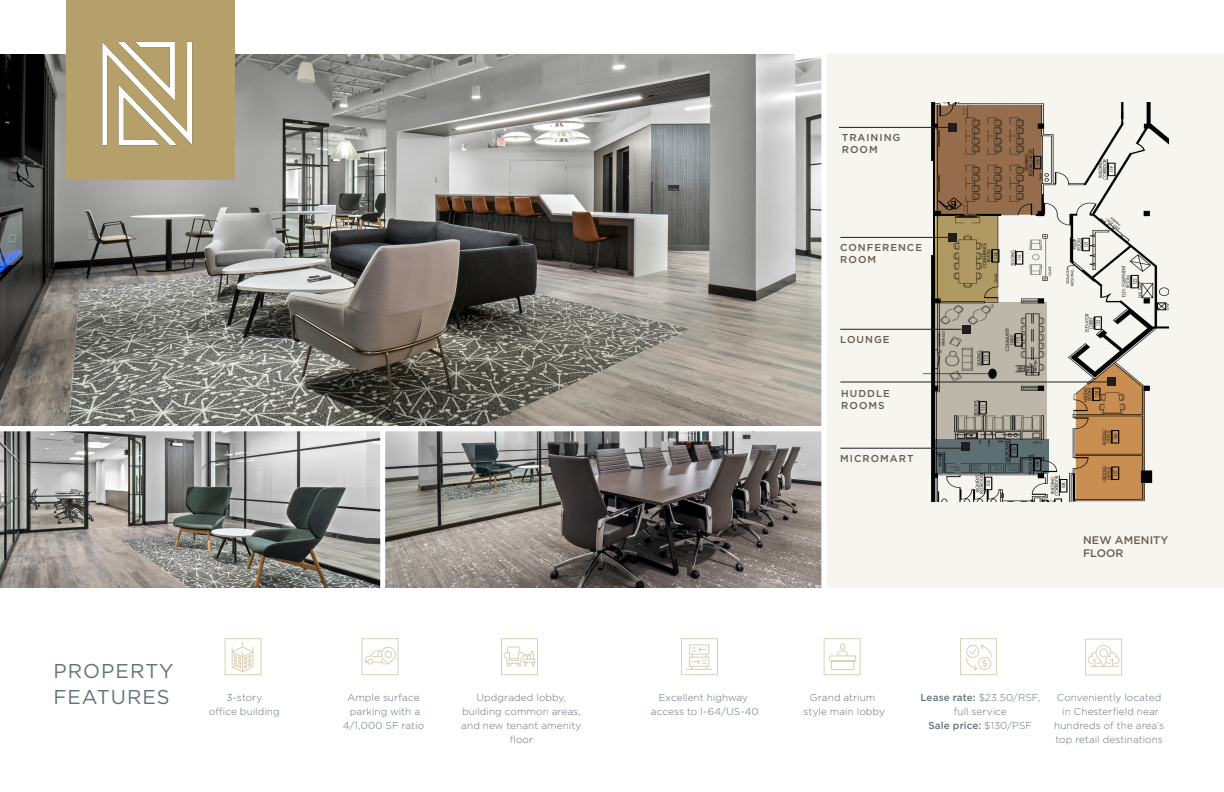
<style>
.page{position:relative;width:1224px;height:792px;background:#fff}
.page>*{position:absolute;margin:0;border:0;box-sizing:border-box;transform-origin:0 0}
.t1{font:20px "Gotham";letter-spacing:.05em;color:#60747b}
.Body_Copy{font:500 11px "Gotham";letter-spacing:.01em;color:#666055}
.Body_Copy-2{font:300 10px/14px "Gotham";letter-spacing:.005em;color:#60747b;text-align:center}
.t2{font:500 10px/12px "Gotham";letter-spacing:.1em;color:#666055}
.Body_Copy-3{font:500 10px "Gotham";letter-spacing:.01em;color:#60747b}
.s1{font-weight:500}
.s2{font-weight:300}
</style>
<div class="page">
<img style="left:0;top:54px;width:821px;height:372px">
<img style="left:385px;top:431px;width:436px;height:156px">
<img style="left:0;top:431px;width:380px;height:156px">
<div style="left:66px;top:0;width:169px;height:180px;background:#b5a06b"></div>
<img style="left:102px;top:41px;width:91px;height:105px">
<svg style="left:827px;top:54px;width:397px;height:533px;fill:#f7f5f0"></svg>
<svg style="left:686px;top:644px;width:26px;height:26px"></svg>
<svg style="left:1087px;top:645px;width:32px;height:22px"></svg>
<svg style="left:231px;top:642px;width:23px;height:31px"></svg>
<svg style="left:829px;top:643px;width:27px;height:27px"></svg>
<svg style="left:965px;top:644px;width:27px;height:27px"></svg>
<svg style="left:364px;top:646px;width:32px;height:19px"></svg>
<svg style="left:503px;top:646px;width:33px;height:21px"></svg>
<p class="t1" style="left:53px;top:659px;width:122px">PROPERTY</p>
<p class="t1" style="left:53px;top:685px;width:118px">FEATURES</p>
<p class="Body_Copy-2" style="left:227px;top:690px;width:37px">3-story</p>
<p class="Body_Copy-2" style="left:209px;top:704px;width:72px">office building</p>
<p class="t2" style="left:842px;top:132px;width:60px">TRAINING<br>ROOM</p>
<p class="t2" style="left:840px;top:242px;width:83px">CONFERENCE<br>ROOM</p>
<p class="t2" style="left:840px;top:334px;width:51px">LOUNGE</p>
<p class="t2" style="left:841px;top:387px;width:50px">HUDDLE</p>
<p class="t2" style="left:841px;top:399px;width:45px">ROOMS</p>
<p class="t2" style="left:840px;top:453px;width:75px">MICROMART</p>
<p class="Body_Copy" style="left:1083px;top:533px;width:87px">NEW AMENITY</p>
<p class="Body_Copy" style="left:1083px;top:546px;width:42px">FLOOR</p>
<p class="Body_Copy-2" style="left:347px;top:690px;width:74px">Ample surface</p>
<p class="Body_Copy-2" style="left:350px;top:704px;width:72px">parking with a</p>
<p class="Body_Copy-2" style="left:343px;top:718px;width:83px">4/1,000 SF ratio</p>
<p class="Body_Copy-2" style="left:461px;top:690px;width:122px">Updgraded lobby, building common areas, and new tenant amenity floor</p>
<p class="Body_Copy-2" style="left:810px;top:690px;width:67px">Grand atrium</p>
<p class="Body_Copy-2" style="left:659px;top:690px;width:91px">Excellent highway</p>
<p class="Body_Copy-2" style="left:651px;top:704px;width:109px">access to I-64/US-40</p>
<p class="Body_Copy-2" style="left:803px;top:704px;width:83px">style main lobby</p>
<p class="Body_Copy-2" style="left:920px;top:690px;width:121px"><span class="s1">Lease rate:</span> $23.50/RSF,</p>
<p class="Body_Copy-2" style="left:954px;top:704px;width:54px">full service</p>
<p class="Body_Copy-3" style="left:928px;top:718px;width:105px">Sale price: <span class="s2">$130/PSF</span></p>
<p class="Body_Copy-2" style="left:1057px;top:690px;width:106px">Conveniently located</p>
<p class="Body_Copy-2" style="left:1054px;top:704px;width:112px">in Chesterfield near hundreds of the area’s top retail destinations</p>
</div>
